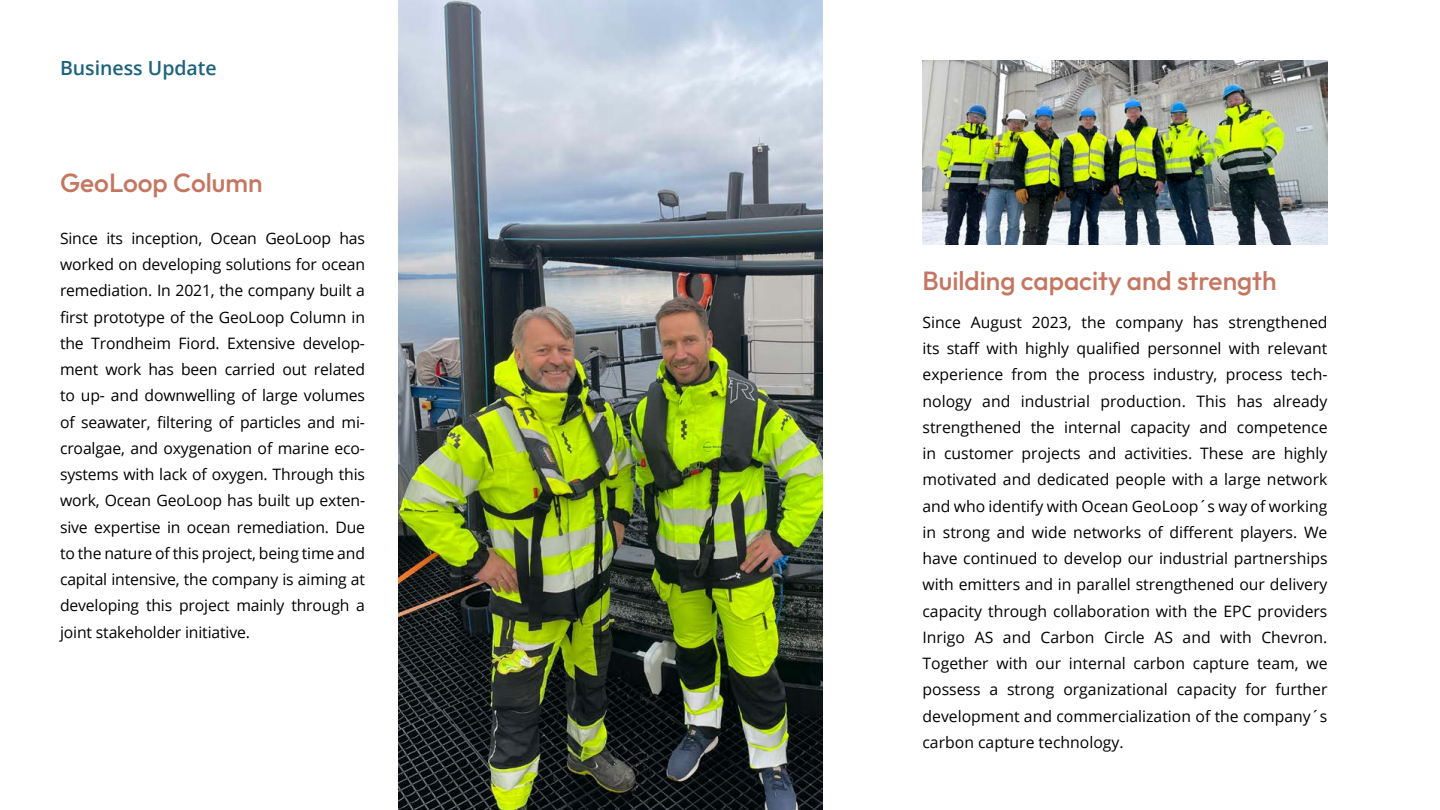
<style>
.page{position:relative;width:1440px;height:810px;background:#fff}
.page>*{position:absolute;margin:0;border:0;box-sizing:border-box;transform-origin:0 0}
.t1{font:100 26.25px "Outfit";color:#c57661}
.t2{font:600 19.5px "Open Sans";color:#1c627d}
.t3{font:15.75px/26.2px "Open Sans";letter-spacing:-.005em;color:#000;text-align:justify}
</style>
<div class="page">
<img style="left:399px;top:0;width:424px;height:810px">
<img style="left:922px;top:60px;width:406px;height:184px">
<p class="t2" style="left:60px;top:54px;width:158px">Business Update</p>
<h1 class="t1" style="left:60px;top:168px;width:204px">GeoLoop Column</h1>
<p class="t3" style="left:60px;top:225px;width:307px">Since its inception, Ocean GeoLoop has worked on developing solutions for ocean remediation. In 2021, the company built a first prototype of the GeoLoop Column in the Trondheim Fiord. Extensive develop&shy;ment work has been carried out related to up- and downwelling of large volumes of seawater, filtering of particles and mi&shy;croalgae, and oxygenation of marine eco&shy;systems with lack of oxygen. Through this work, Ocean GeoLoop has built up exten&shy;sive expertise in ocean remediation. Due to the nature of this project, being time and capital intensive, the company is aiming at developing this project mainly through a joint stakeholder initiative.</p>
<h1 class="t1" style="left:922px;top:265px;width:356px">Building capacity and strength</h1>
<p class="t3" style="left:922px;top:309px;width:407px">Since August 2023, the company has strengthened its staff with highly qualified personnel with relevant experience from the process industry, process tech&shy;nology and industrial production. This has already strengthened the internal capacity and competence in customer projects and activities. These are highly motivated and dedicated people with a large network and who identify with Ocean GeoLoop´s way of working in strong and wide networks of different players. We have continued to develop our industrial partnerships with emitters and in parallel strengthened our delivery capacity through collaboration with the EPC providers Inrigo AS and Carbon Circle AS and with Chevron.<br>Together with our internal carbon capture team, we possess a strong -organizational -capacity for further -development and commercial-ization of the company´s carbon capture technology.</p>
</div>
